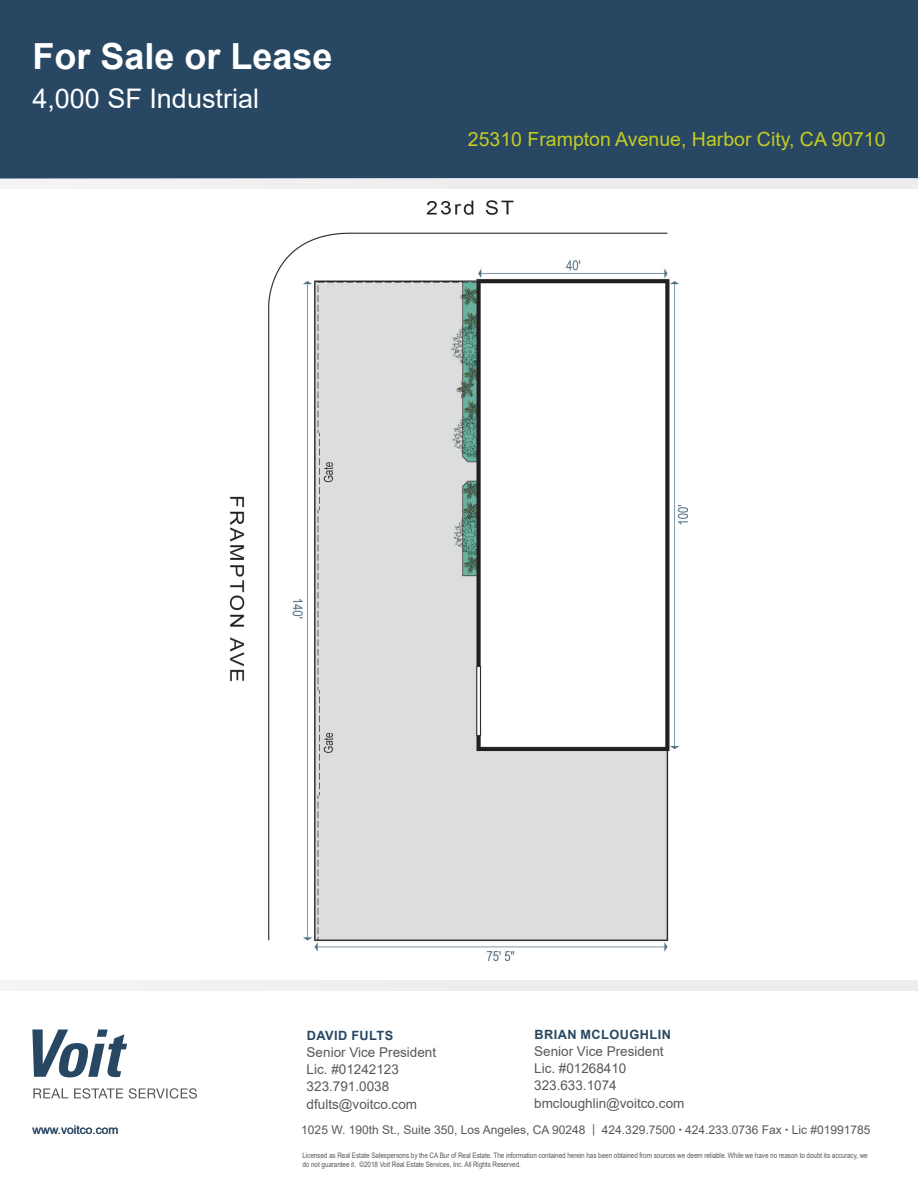
<style>
.page{position:relative;width:918px;height:1188px;background:#fff}
.page>*{position:absolute;margin:0;border:0;box-sizing:border-box;transform-origin:0 0}
.Property_name_or_description{font:700 36px "Arial";color:#fff}
.Property_Address{font:27px "Arial";color:#fff}
.Property_Address_-_back{font:19.5px "Arial";color:#c5cc22}
.Broker_info{font:13.5px "Arial";color:#57585a}
.Broker_Name{font:700 12.75px "Arial";letter-spacing:.035em;color:#274763}
.t1{font:12px "Arial";color:#57585a}
.t2{font:12px "Arial";color:#274763}
.Disclaimers{font:7.5px/9px "Arial";letter-spacing:-.01em;color:#57585a;scale:.85 1}
.s1{font-size:9px}
</style>
<div class="page">
<div style="left:0;top:0;width:918px;height:178px;background:#274763"></div>
<img style="left:229px;top:200px;width:459px;height:761px">
<div style="left:0;top:178px;width:918px;height:11px;background:#ececee"></div>
<div style="left:0;top:980px;width:918px;height:11px;background:#ececee"></div>
<svg style="left:33px;top:1088px;width:35px;height:10px"></svg>
<svg style="left:74px;top:1088px;width:49px;height:11px"></svg>
<svg style="left:129px;top:1088px;width:68px;height:11px"></svg>
<svg style="left:32px;top:1030px;width:95px;height:47px"></svg>
<p class="Property_name_or_description" style="left:32px;top:31px;width:302px">For Sale or Lease</p>
<p class="Property_Address" style="left:32px;top:80px;width:228px">4,000 SF Industrial</p>
<p class="Property_Address_-_back" style="left:468px;top:126px;width:419px">25310 Frampton Avenue, Harbor City, CA 90710</p>
<p class="Broker_Name" style="left:307px;top:1026px;width:88px">DAVID FULTS</p>
<p class="Broker_info" style="left:307px;top:1043px;width:131px">Senior Vice President</p>
<p class="Broker_info" style="left:307px;top:1060px;width:94px">Lic. #01242123</p>
<p class="Broker_info" style="left:307px;top:1077px;width:84px">323. 791. 0038</p>
<p class="Broker_info" style="left:307px;top:1095px;width:112px">dfults@voitco. com</p>
<p class="Broker_Name" style="left:534px;top:1025px;width:138px">BRIAN MCLOUGHLIN</p>
<p class="Broker_info" style="left:534px;top:1042px;width:131px">Senior Vice President</p>
<p class="Broker_info" style="left:534px;top:1059px;width:94px">Lic. #01268410</p>
<p class="Broker_info" style="left:534px;top:1076px;width:84px">323. 633. 1074</p>
<p class="Broker_info" style="left:534px;top:1094px;width:152px">bmcloughlin@voitco.com</p>
<h3 class="t2" style="left:32px;top:1122px;width:88px">www.voitco.com</h3>
<h3 class="t1" style="left:301px;top:1122px;width:571px">1025 W. 190th St., Suite 350, Los Angeles, CA 90248 | 424.329.7500 <span class="s1">•</span> 424.233.0736 Fax <span class="s1">•</span> Lic #01991785</h3>
<p class="Disclaimers" style="left:302px;top:1151px;width:667px">Licensed as Real Estate Salespersons by the CA Bur of Real Estate. The information contained herein has been obtained from sources we deem reliable. While we have no reason to doubt its accuracy, we do not guarantee it. ©2018 Voit Real Estate Services, Inc. All Rights Reserved.</p>
</div>
